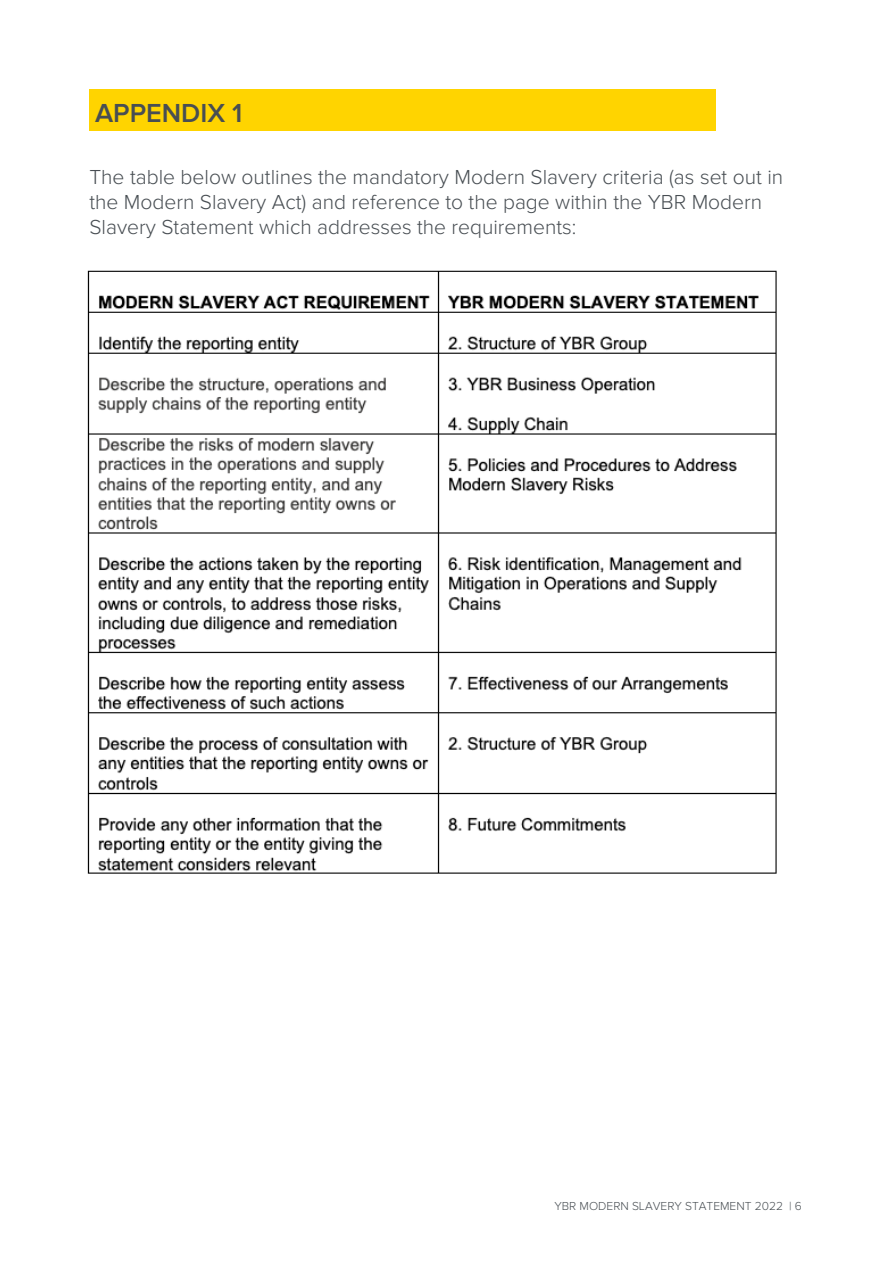
<style>
.page{position:relative;width:894px;height:1264px;background:#fff}
.page>*{position:absolute;margin:0;border:0;box-sizing:border-box;transform-origin:0 0}
.t1{font:600 27px "Proxima Nova";color:#484e53}
.t2{font:300 21px/24.8px "Proxima Nova";color:#484e53}
.t3{font:300 12px "Proxima Nova";color:#484e53}
</style>
<div class="page">
<div style="left:89px;top:89px;width:626px;height:42px;background:#ffd400"></div>
<img style="left:87px;top:270px;width:690px;height:604px">
<p class="t1" style="left:95px;top:97px;width:149px">APPENDIX 1</p>
<p class="t2" style="left:89px;top:165px;width:695px">The table below outlines the mandatory Modern Slavery criteria (as set out in the Modern Slavery Act) and reference to the page within the YBR Modern<br>Slavery Statement which addresses the requirements:</p>
<p class="t3" style="left:554px;top:1198px;width:249px">YBR MODERN SLAVERY STATEMENT 2022 | 6</p>
</div>
